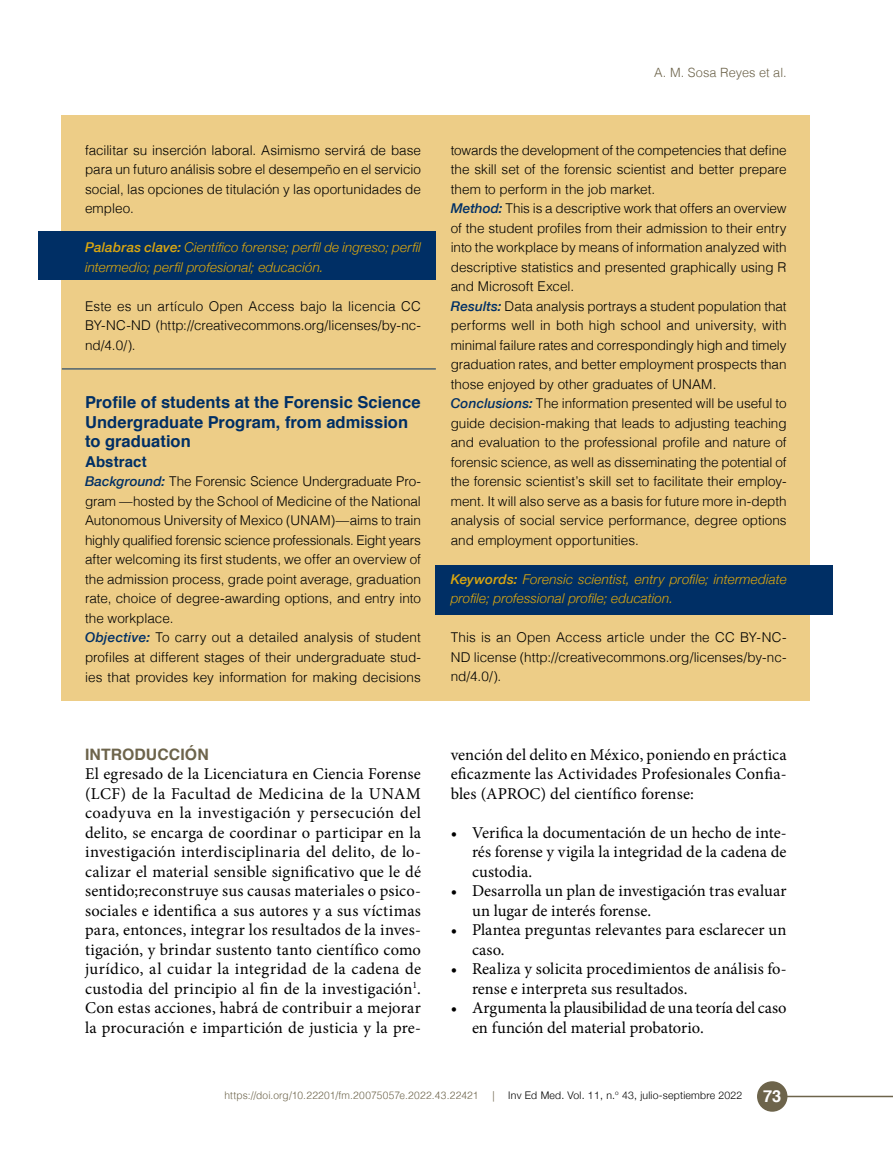
<style>
.page{position:relative;width:893px;height:1149px;background:#fff}
.page>*{position:absolute;margin:0;border:0;box-sizing:border-box;transform-origin:0 0}
.t1{font:16.5px/19.5px "Minion Pro";color:#000}
.t2{font:700 16.5px/19.5px "Helvetica";color:#002f65}
.t3{font:700 16.5px "Helvetica";color:#fff}
.t4{font:700 15.75px "Helvetica";letter-spacing:.01em;color:#6d644b}
.t5{font:700 15px "Helvetica";letter-spacing:.01em;color:#002f65}
.t6{font:300 13.5px/19.5px "Helvetica";color:#000;text-align:justify}
.t7{font:italic 300 13.5px/19.5px "Helvetica Neue";letter-spacing:.01em;color:#dca70f}
.t8{font:300 12.75px "Helvetica";letter-spacing:.005em;color:#6d644b}
.t9{font:300 10.5px "Helvetica";letter-spacing:.015em;color:#6d644b}
.t10{font:300 10.5px "Helvetica Neue";letter-spacing:.02em;color:#000}
.s1{font-weight:500}
.s2{font-family:"Helvetica Neue";font-weight:500;font-style:italic;color:#002f65}
</style>
<div class="page">
<svg style="left:757px;top:1080px;width:30px;height:31px"></svg>
<div style="left:758px;top:1081px;width:29px;height:29px;background:#6d644b;border-radius:50%"></div>
<hr style="left:786px;top:1095px;width:107px;height:1px;background:#6d644b">
<div style="left:62px;top:116px;width:748px;height:584px;background:#edcd87"></div>
<div style="left:436px;top:565px;width:397px;height:49px;background:#002f65"></div>
<hr style="left:62px;top:368px;width:374px;height:1px;background:#002f65">
<div style="left:39px;top:231px;width:397px;height:49px;background:#002f65"></div>
<p class="t6" style="left:85px;top:139px;width:337px">facilitar su inserción laboral. Asimismo servirá de base para un futuro análisis sobre el desempeño en el servicio social, las opciones de titulación y las oportunidades de empleo.</p>
<p class="t7" style="left:85px;top:237px;width:337px"><span class="s1">Palabras clave:</span> Científico forense; perfil de ingreso; perfil intermedio; perfil profesional; educación.</p>
<p class="t6" style="left:85px;top:295px;width:337px">Este es un artículo Open Access bajo la licencia CC BY-NC-ND (http://creativecommons.org/licenses/by-nc&shy;nd/4.0/).</p>
<p class="t2" style="left:85px;top:393px;width:337px">Profile of students at the Forensic Science<br>Undergraduate Program, from admission to graduation</p>
<p class="t5" style="left:85px;top:449px;width:63px">Abstract</p>
<p class="t6" style="left:85px;top:471px;width:337px;text-align:left"><span class="s2">Background:</span> The Forensic Science Undergraduate Pro&shy;gram —hosted by the School of Medicine of the National Autonomous University of Mexico (UNAM)—aims to train highly qualified forensic science professionals. Eight years after welcoming its first students, we offer an overview of the admission process, grade point average, graduation rate, choice of degree-awarding options, and entry into the workplace.<br><span class="s2">Objective:</span> To carry out a detailed analysis of student profiles at different stages of their undergraduate stud&shy;ies that provides key information for making decisions</p>
<p class="t4" style="left:85px;top:741px;width:125px">INTRODUCCIÓN</p>
<p class="t1" style="left:85px;top:764px;width:337px;text-align:justify">El egresado de la Licenciatura en Ciencia Forense (LCF) de la Facultad de Medicina de la UNAM coadyuva en la investigación y persecución del delito, se encarga de coordinar o participar en la investigación interdisciplinaria del delito, de lo&shy;calizar el material sensible significativo que le dé sentido;reconstruye sus causas materiales o psico&shy;sociales e identifica a sus autores y a sus víctimas para, entonces, integrar los resultados de la inves&shy;tigación, y brindar sustento tanto científico como jurídico, al cuidar la integridad de la cadena de custodia del principio al fin de la investigación<sup>1</sup>.<br>Con estas acciones, habrá de contribuir a mejorar la procuración e impartición de justicia y la pre-</p>
<p class="t8" style="left:654px;top:61px;width:134px">A. M. Sosa Reyes et al.</p>
<p class="t6" style="left:451px;top:139px;width:337px;text-align:left">towards the development of the competencies that define the skill set of the forensic scientist and better prepare them to perform in the job market.<br><span class="s2">Method:</span> This is a descriptive work that offers an overview of the student profiles from their admission to their entry into the workplace by means of information analyzed with descriptive statistics and presented graphically using R and Microsoft Excel.<br><span class="s2">Results:</span> Data analysis portrays a student population that performs well in both high school and university, with minimal failure rates and correspondingly high and timely graduation rates, and better employment prospects than those enjoyed by other graduates of UNAM.<br><span class="s2">Conclusions:</span> The information presented will be useful to guide decision-making that leads to adjusting teaching and evaluation to the professional profile and nature of forensic science, as well as disseminating the potential of the forensic scientist’s skill set to facilitate their employ&shy;ment. It will also serve as a basis for future more in-depth analysis of social service performance, degree options and employment opportunities.</p>
<p class="t7" style="left:451px;top:568px;width:337px"><span class="s1">Keywords:</span> Forensic scientist, entry profile; intermediate profile; professional profile; education.</p>
<p class="t6" style="left:451px;top:626px;width:337px">This is an Open Access article under the CC BY-NC-ND license (http://creativecommons.org/licenses/by-nc&shy;nd/4.0/).</p>
<p class="t1" style="left:451px;top:744px;width:337px;text-align:justify">vención del delito en México, poniendo en práctica eficazmente las Actividades Profesionales Confia&shy;bles (APROC) del científico forense:</p>
<p class="t1" style="left:472px;top:822px;width:316px;text-align:justify;text-indent:-21px">• Verifica la documentación de un hecho de inte&shy;rés forense y vigila la integridad de la cadena de custodia.</p>
<p class="t1" style="left:472px;top:881px;width:316px;text-indent:-21px">• Desarrolla un plan de investigación tras evaluar un lugar de interés forense.</p>
<p class="t1" style="left:472px;top:920px;width:316px;text-indent:-21px">• Plantea preguntas relevantes para esclarecer un caso.</p>
<p class="t1" style="left:472px;top:959px;width:316px;text-indent:-21px">• Realiza y solicita procedimientos de análisis fo&shy;rense e interpreta sus resultados.</p>
<p class="t1" style="left:472px;top:998px;width:316px;text-indent:-21px">• Argumenta la plausibilidad de una teoría del caso en función del material probatorio.</p>
<p class="t9" style="left:225px;top:1085px;width:255px">https://doi.org/10.22201/fm.20075057e.2022.43.22421</p>
<p class="t9" style="left:493px;top:1085px;width:4px">|</p>
<p class="t10" style="left:508px;top:1086px;width:236px">Inv Ed Med. Vol. 11, n.<sup>o</sup> 43, julio-septiembre 2022</p>
<p class="t3" style="left:763px;top:1082px;width:20px">73</p>
</div>
